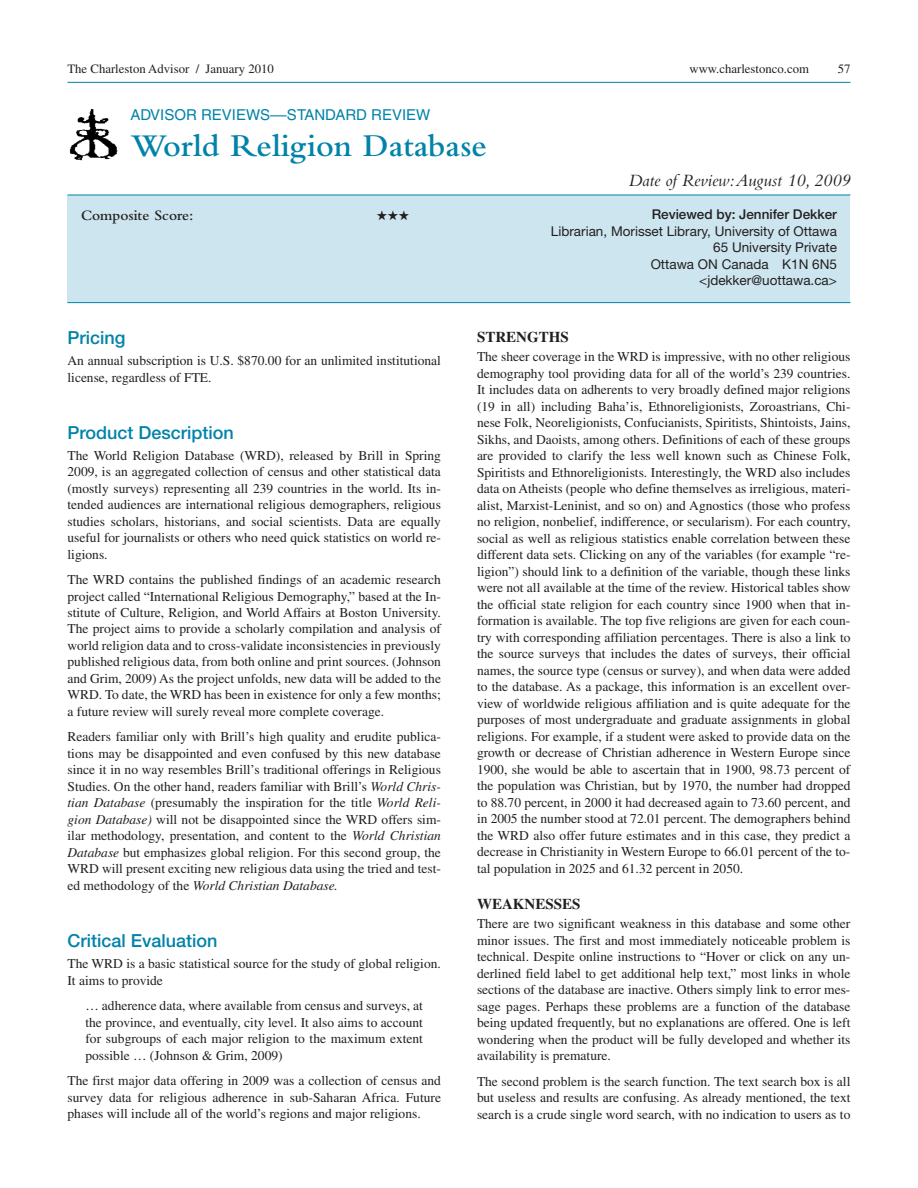
<style>
.page{position:relative;width:918px;height:1188px;background:#fff}
.page>*{position:absolute;margin:0;border:0;box-sizing:border-box;transform-origin:0 0}
.t1{font:600 33px "Bembo";color:#0083a9}
.t2{font:500 18px "Helvetica Neue";color:#0083a9}
.t3{font:italic 18px "Bembo";color:#231f20}
.t4{font:15px "Helvetica";color:#0083a9}
.t5{font:700 15px "Times";color:#231f20}
.t6{font:600 15px "Bembo";color:#231f20}
.t7{font:13.5px/16.5px "Times";color:#231f20;text-align:justify}
.t8{font:13.5px/16.5px "Helvetica Neue";color:#231f20;text-align:right}
.t9{font:500 13.5px "Helvetica Neue";color:#231f20}
.t10{font:13.5px "Zapf Dingbats";color:#231f20}
.t11{font:12.75px "Times";color:#231f20}
.s1{font-style:italic}
</style>
<div class="page">
<hr style="left:68px;top:82px;width:782px;height:1px;background:#0083a9">
<img style="left:69px;top:109px;width:49px;height:52px">
<div style="left:68px;top:195px;width:782px;height:108px;background:#cce5ef"></div>
<hr style="left:68px;top:302px;width:782px;height:1px;background:#0083a9">
<hr style="left:68px;top:195px;width:782px;height:1px;background:#0083a9">
<p class="t11" style="left:68px;top:62px;width:208px">The Charleston Advisor / January 2010</p>
<p class="t11" style="left:690px;top:62px;width:121px">www.charlestonco.com</p>
<p class="t11" style="left:838px;top:62px;width:14px">57</p>
<p class="t4" style="left:130px;top:106px;width:301px">ADVISOR REVIEWS––STANDARD REVIEW</p>
<h1 class="t1" style="left:130px;top:127px;width:358px">World Religion Database</h1>
<h2 class="t3" style="left:629px;top:169px;width:223px">Date of Review: August 10, 2009</h2>
<p class="t6" style="left:81px;top:207px;width:114px">Composite Score:</p>
<p class="t10" style="left:376px;top:209px;width:35px">★★★</p>
<p class="t9" style="left:652px;top:206px;width:187px">Reviewed by: Jennifer Dekker</p>
<p class="t8" style="left:551px;top:222px;width:288px">Librarian, Morisset Library, University of Ottawa<br>65 University Private<br>Ottawa ON Canada K1N 6N5 &lt;jdekker@uottawa.ca&gt;</p>
<h2 class="t2" style="left:68px;top:327px;width:60px">Pricing</h2>
<p class="t7" style="left:68px;top:352px;width:375px">An annual subscription is U.S. $870.00 for an unlimited institutional license, regardless of FTE.</p>
<h2 class="t2" style="left:68px;top:421px;width:168px">Product Description</h2>
<p class="t7" style="left:68px;top:447px;width:375px">The World Religion Database (WRD), released by Brill in Spring 2009, is an aggregated collection of census and other statistical data (mostly surveys) representing all 239 countries in the world. Its in&shy;tended audiences are international religious demographers, religious studies scholars, historians, and social scientists. Data are equally useful for journalists or others who need quick statistics on world re&shy;ligions.</p>
<p class="t7" style="left:68px;top:571px;width:375px">The WRD contains the published findings of an academic research project called “International Religious Demography,” based at the In&shy;stitute of Culture, Religion, and World Affairs at Boston University.<br>The project aims to provide a scholarly compilation and analysis of world religion data and to cross-validate inconsistencies in previously published religious data, from both online and print sources. (Johnson and Grim, 2009) As the project unfolds, new data will be added to the WRD. To date, the WRD has been in existence for only a few months; a future review will surely reveal more complete coverage.</p>
<p class="t7" style="left:68px;top:729px;width:375px">Readers familiar only with Brill’s high quality and erudite publica&shy;tions may be disappointed and even confused by this new database since it in no way resembles Brill’s traditional offerings in Religious Studies. On the other hand, readers familiar with Brill’s <span class="s1">World Chris&shy;tian Database</span> (presumably the inspiration for the title <span class="s1">World Reli&shy;gion Database)</span> will not be disappointed since the WRD offers sim&shy;ilar methodology, presentation, and content to the <span class="s1">World Christian Database</span> but emphasizes global religion. For this second group, the WRD will present exciting new religious data using the tried and test&shy;ed methodology of the <span class="s1">World Christian Database.</span></p>
<h2 class="t2" style="left:68px;top:930px;width:152px">Critical Evaluation</h2>
<p class="t7" style="left:68px;top:955px;width:375px">The WRD is a basic statistical source for the study of global religion.<br>It aims to provide</p>
<p class="t7" style="left:85px;top:997px;width:339px">… adherence data, where available from census and surveys, at the province, and eventually, city level. It also aims to account for subgroups of each major religion to the maximum extent possible … (Johnson &amp; Grim, 2009)</p>
<p class="t7" style="left:68px;top:1072px;width:375px">The first major data offering in 2009 was a collection of census and survey data for religious adherence in sub-Saharan Africa. Future phases will include all of the world’s regions and major religions.</p>
<p class="t5" style="left:477px;top:328px;width:20px">STREN</p>
<p class="t5" style="left:527px;top:328px;width:41px">GTHS</p>
<p class="t7" style="left:477px;top:348px;width:375px">The sheer coverage in the WRD is impressive, with no other religious demography tool providing data for all of the world’s 239 countries.<br>It includes data on adherents to very broadly defined major religions (19 in all) including Baha’is, Ethnoreligionists, Zoroastrians, Chi&shy;nese Folk, Neoreligionists, Confucianists, Spiritists, Shintoists, Jains, Sikhs, and Daoists, among others. Definitions of each of these groups are provided to clarify the less well known such as Chinese Folk, Spiritists and Ethnoreligionists. Interestingly, the WRD also includes data on Atheists (people who define themselves as irreligious, materi&shy;alist, Marxist-Leninist, and so on) and Agnostics (those who profess no religion, nonbelief, indifference, or secularism). For each country, social as well as religious statistics enable correlation between these different data sets. Clicking on any of the variables (for example “re&shy;ligion”) should link to a definition of the variable, though these links were not all available at the time of the review. Historical tables show the official state religion for each country since 1900 when that in&shy;formation is available. The top five religions are given for each coun&shy;try with corresponding affiliation percentages. There is also a link to the source surveys that includes the dates of surveys, their official names, the source type (census or survey), and when data were added to the database. As a package, this information is an excellent over&shy;view of worldwide religious affiliation and is quite adequate for the purposes of most undergraduate and graduate assignments in global religions. For example, if a student were asked to provide data on the growth or decrease of Christian adherence in Western Europe since 1900, she would be able to ascertain that in 1900, 98.73 percent of the population was Christian, but by 1970, the number had dropped to 88.70 percent, in 2000 it had decreased again to 73.60 percent, and in 2005 the number stood at 72.01 percent. The demographers behind the WRD also offer future estimates and in this case, they predict a decrease in Christianity in Western Europe to 66.01 percent of the to&shy;tal population in 2025 and 61.32 percent in 2050.</p>
<p class="t5" style="left:477px;top:895px;width:26px">WEAKNESSES</p>
<p class="t7" style="left:477px;top:915px;width:375px">There are two significant weakness in this database and some other minor issues. The first and most immediately noticeable problem is technical. Despite online instructions to “Hover or click on any un&shy;derlined field label to get additional help text,” most links in whole sections of the database are inactive. Others simply link to error mes&shy;sage pages. Perhaps these problems are a function of the database being updated frequently, but no explanations are offered. One is left wondering when the product will be fully developed and whether its availability is premature.</p>
<p class="t7" style="left:477px;top:1073px;width:375px">The second problem is the search function. The text search box is all but useless and results are confusing. As already mentioned, the text search is a crude single word search, with no indication to users as to</p>
</div>
